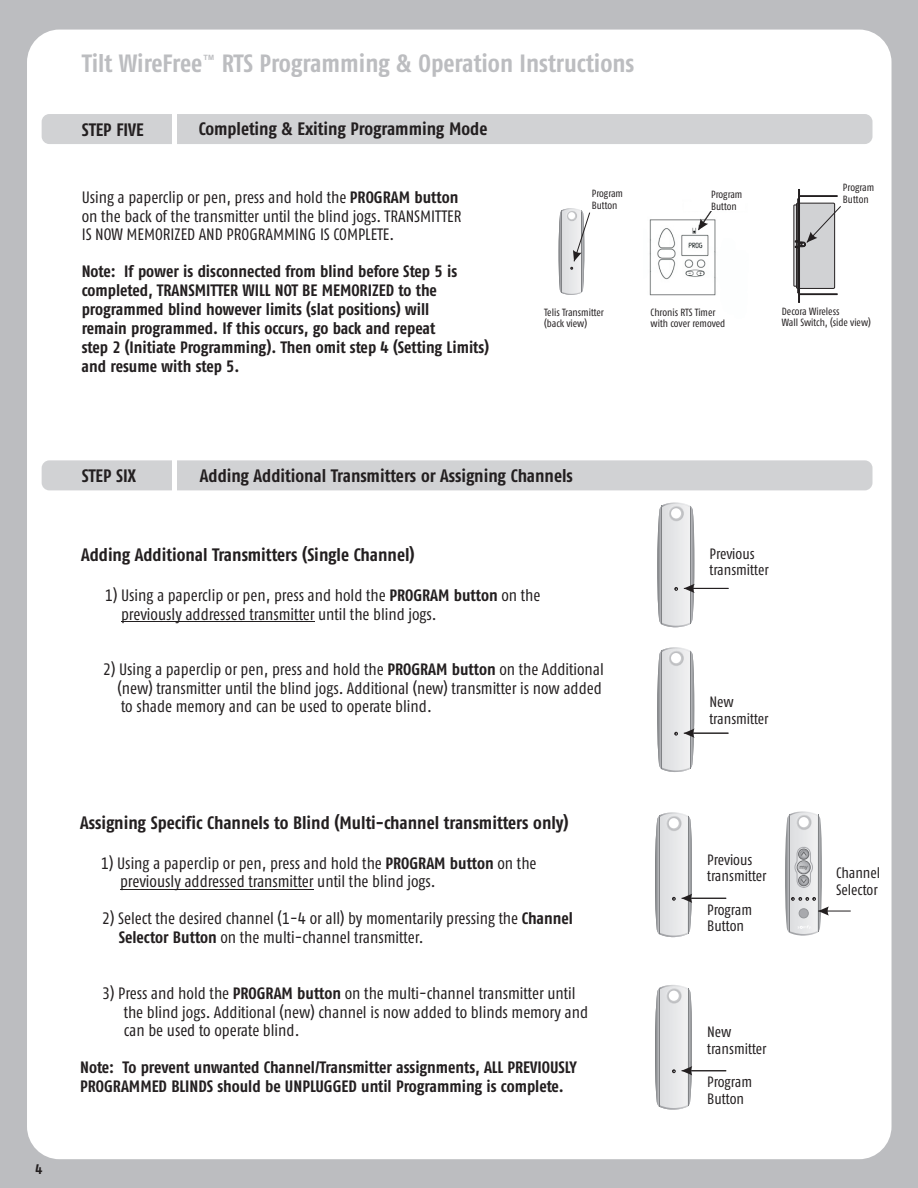
<style>
.page{position:relative;width:918px;height:1188px;background:#bcbdc0}
.page>*{position:absolute;margin:0;border:0;box-sizing:border-box;transform-origin:0 0}
.t1{font:25.05px "Fago Co Bold Tf";color:#bcbdc0}
.t2{font:18px "Fago Co Bold Tf";color:#231f20}
.t3{font:16.5px/18.5px "Fago Co Regular Tf";color:#231f20}
.t4{font:16.5px/18.9px "Fago Co Bold Tf";color:#231f20}
.t5{font:15px/16.8px "Fago Co Regular Tf";color:#231f20}
.t6{font:13.95px "Fago Co Bold Tf";color:#231f20}
.t7{font:10.5px/11.7px "Fago Co Regular Tf";color:#231f20}
.t8{font:700 7.35px "Arial";color:#bcbdc0}
.t9{font:700 5.85px "Avant Garde IT Cby BT";color:#6c6d70}
.s1{font-family:"Fago Co Bold Tf"}
</style>
<div class="page">
<div style="left:27px;top:30px;width:865px;height:1129px;background:#fff;border-radius:32px"></div>
<hr style="left:682px;top:898px;width:44px;height:1px;background:#231f20">
<svg style="left:655px;top:812px;width:37px;height:125px;background:#d4d5d7"></svg>
<hr style="left:818px;top:911px;width:33px;height:1px;background:#231f20">
<svg style="left:785px;top:811px;width:44px;height:125px"></svg>
<hr style="left:682px;top:1071px;width:44px;height:1px;background:#231f20">
<svg style="left:655px;top:985px;width:37px;height:125px;background:#d4d5d6"></svg>
<hr style="left:121px;top:621px;width:194px;height:1px;background:#231f20">
<hr style="left:684px;top:588px;width:45px;height:1px;background:#231f20">
<svg style="left:657px;top:503px;width:37px;height:124px;background:#d4d5d7"></svg>
<hr style="left:684px;top:733px;width:44px;height:1px;background:#231f20">
<svg style="left:657px;top:647px;width:37px;height:125px;background:#d4d5d7"></svg>
<div style="left:42px;top:460px;width:831px;height:30px;background:#d1d2d4;border-radius:8px"></div>
<div style="left:172px;top:457px;width:5px;height:36px;background:#fff"></div>
<hr style="left:120px;top:889px;width:194px;height:1px;background:#231f20">
<div style="left:42px;top:114px;width:831px;height:30px;background:#d1d2d4;border-radius:8px"></div>
<div style="left:172px;top:111px;width:5px;height:35px;background:#fff"></div>
<svg style="left:559px;top:208px;width:31px;height:87px"></svg>
<img style="left:649px;top:219px;width:67px;height:77px">
<svg style="left:794px;top:205px;width:5px;height:81px"></svg>
<svg style="left:795px;top:189px;width:46px;height:114px"></svg>
<svg style="left:698px;top:211px;width:17px;height:19px"></svg>
<p class="t6" style="left:35px;top:1165px;width:8px">4</p>
<h1 class="t1" style="left:82px;top:54px;width:554px">Tilt WireFree RTS Programming &amp; Operation Instructions</h1>
<p class="t8" style="left:204px;top:55px;width:12px">TM</p>
<p class="t2" style="left:82px;top:123px;width:63px">STEP FIVE</p>
<p class="t2" style="left:199px;top:123px;width:290px">Completing &amp; Exiting Programming Mode</p>
<p class="t3" style="left:82px;top:190px;width:381px">Using a paperclip or pen, press and hold the <span class="s1">PROGRAM button </span>on the back of the transmitter until the blind jogs. TRANSMITTER<br>IS NOW MEMORIZED AND PROGRAMMING IS COMPLETE.</p>
<p class="t4" style="left:82px;top:264px;width:409px">Note: If power is disconnected from blind before Step 5 is completed, TRANSMITTER WILL NOT BE MEMORIZED to the programmed blind however limits (slat positions) will<br>remain programmed. If this occurs, go back and repeat<br>step 2 (Initiate Programming). Then omit step 4 (Setting Limits) and resume with step 5.</p>
<p class="t7" style="left:592px;top:189px;width:33px">Program<br>Button</p>
<p class="t7" style="left:711px;top:189px;width:33px">Program<br>Button</p>
<p class="t7" style="left:843px;top:183px;width:33px">Program<br>Button</p>
<p class="t7" style="left:544px;top:307px;width:61px">Telis Transmitter (back view)</p>
<p class="t7" style="left:782px;top:306px;width:91px">Decora Wireless<br>Wall Switch, (side view)</p>
<p class="t7" style="left:651px;top:307px;width:76px">Chronis RTS Timer with cover removed</p>
<p class="t2" style="left:82px;top:469px;width:56px">STEP SIX</p>
<p class="t2" style="left:200px;top:470px;width:375px">Adding Additional Transmitters or Assigning Channels</p>
<p class="t2" style="left:81px;top:549px;width:335px">Adding Additional Transmitters (Single Channel)</p>
<p class="t3" style="left:121px;top:588px;width:421px;text-indent:-16px">1) Using a paperclip or pen, press and hold the <span class="s1">PROGRAM button</span> on the previously addressed transmitter until the blind jogs.</p>
<p class="t3" style="left:117px;top:662px;width:488px;text-indent:-15px">2) Using a paperclip or pen, press and hold the <span class="s1">PROGRAM button</span> on the Additional (new) transmitter until the blind jogs. Additional (new) transmitter is now added to shade memory and can be used to operate blind.</p>
<p class="t2" style="left:80px;top:816px;width:490px">Assigning Specific Channels to Blind (Multi-channel transmitters only)</p>
<p class="t3" style="left:120px;top:855px;width:418px;text-indent:-19px">1) Using a paperclip or pen, press and hold the <span class="s1">PROGRAM button</span> on the previously addressed transmitter until the blind jogs.</p>
<p class="t3" style="left:119px;top:911px;width:456px;line-height:18.9px;text-indent:-17px">2) Select the desired channel (1-4 or all) by momentarily pressing the <span class="s1">Channel<br>Selector Button</span> on the multi-channel transmitter.</p>
<p class="t3" style="left:124px;top:986px;width:466px;text-indent:-22px">3) Press and hold the <span class="s1">PROGRAM button</span> on the multi-channel transmitter until the blind jogs. Additional (new) channel is now added to blinds memory and can be used to operate blind.</p>
<p class="t4" style="left:80px;top:1059px;width:498px">Note: To prevent unwanted Channel/Transmitter assignments, ALL PREVIOUSLY<br>PROGRAMMED BLINDS should be UNPLUGGED until Programming is complete.</p>
<p class="t5" style="left:709px;top:546px;width:61px">Previous transmitter</p>
<p class="t5" style="left:709px;top:695px;width:61px">New transmitter</p>
<p class="t5" style="left:707px;top:852px;width:61px">Previous transmitter</p>
<p class="t5" style="left:707px;top:903px;width:46px">Program<br>Button</p>
<p class="t9" style="left:799px;top:865px;width:10px">my</p>
<p class="t5" style="left:836px;top:866px;width:46px">Channel<br>Selector</p>
<p class="t5" style="left:707px;top:1025px;width:61px">New transmitter</p>
<p class="t5" style="left:707px;top:1075px;width:46px">Program<br>Button</p>
</div>
